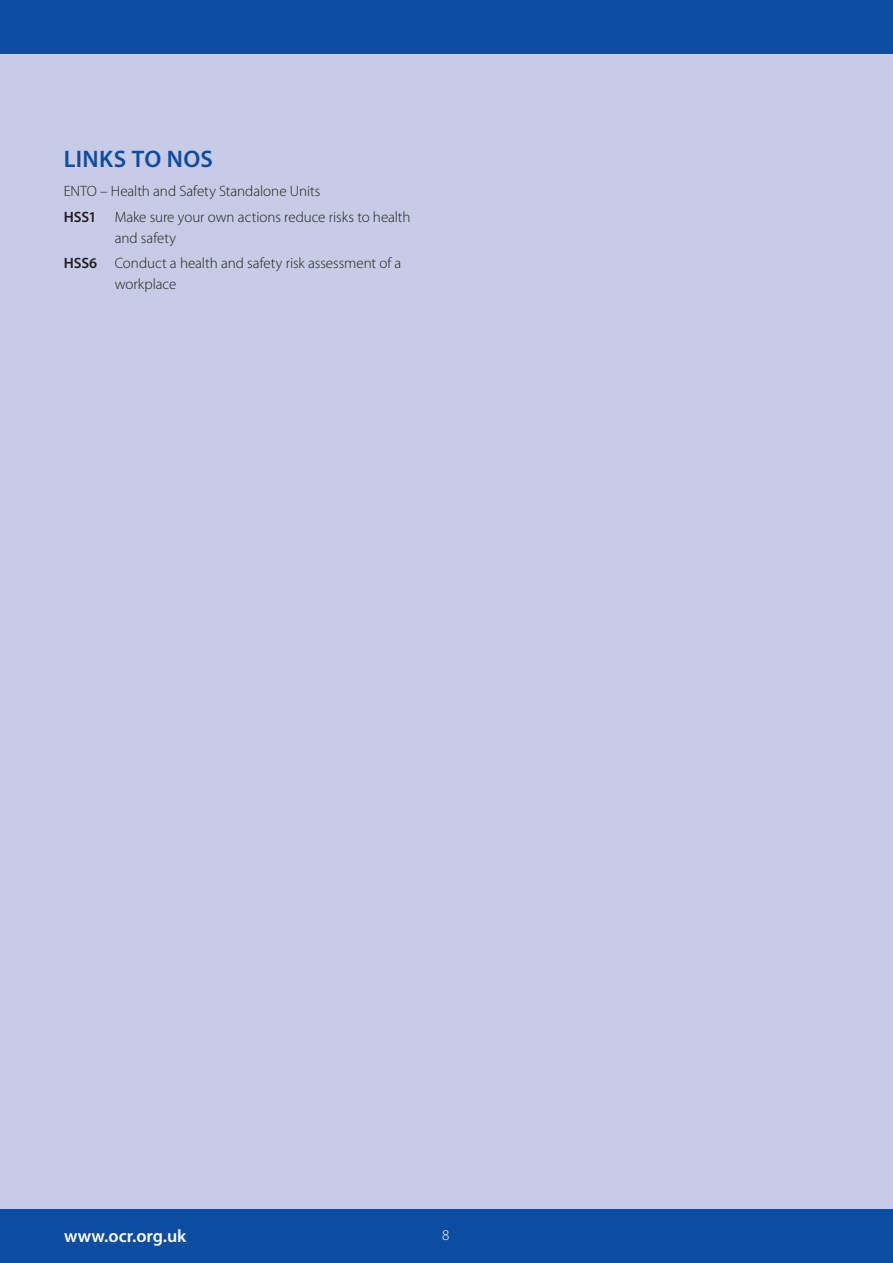
<style>
.page{position:relative;width:893px;height:1263px;background:#fff}
.page>*{position:absolute;margin:0;border:0;box-sizing:border-box;transform-origin:0 0}
.subhead{font:600 24px "Myriad Pro";letter-spacing:.015em;color:#0d4da1}
.t1{font:600 18px "Myriad Pro";color:#fff}
.body{font:300 15px/21px "Myriad Pro";letter-spacing:-.005em;color:#231f20}
.t2{font:300 15px "Myriad Pro";color:#fff}
.s1{font-weight:600}
</style>
<div class="page">
<div style="left:0;top:1209px;width:893px;height:54px;background:#0d4da1"></div>
<div style="left:0;top:0;width:893px;height:54px;background:#0d4da1"></div>
<div style="left:0;top:54px;width:893px;height:1155px;background:#c7cbe6"></div>
<p class="subhead" style="left:64px;top:143px;width:151px">LINKS TO NOS</p>
<p class="body" style="left:64px;top:181px;width:258px">ENTO – Health and Safety Standalone Units</p>
<p class="body" style="left:115px;top:206px;width:297px;text-indent:-51px"><span class="s1">HSS1</span> Make sure your own actions reduce risks to health and safety</p>
<p class="body" style="left:115px;top:253px;width:288px;text-indent:-51px"><span class="s1">HSS6</span> Conduct a health and safety risk assessment of a workplace</p>
<p class="t1" style="left:64px;top:1225px;width:124px">www.ocr.org.uk</p>
<p class="t2" style="left:442px;top:1226px;width:9px">8</p>
</div>
